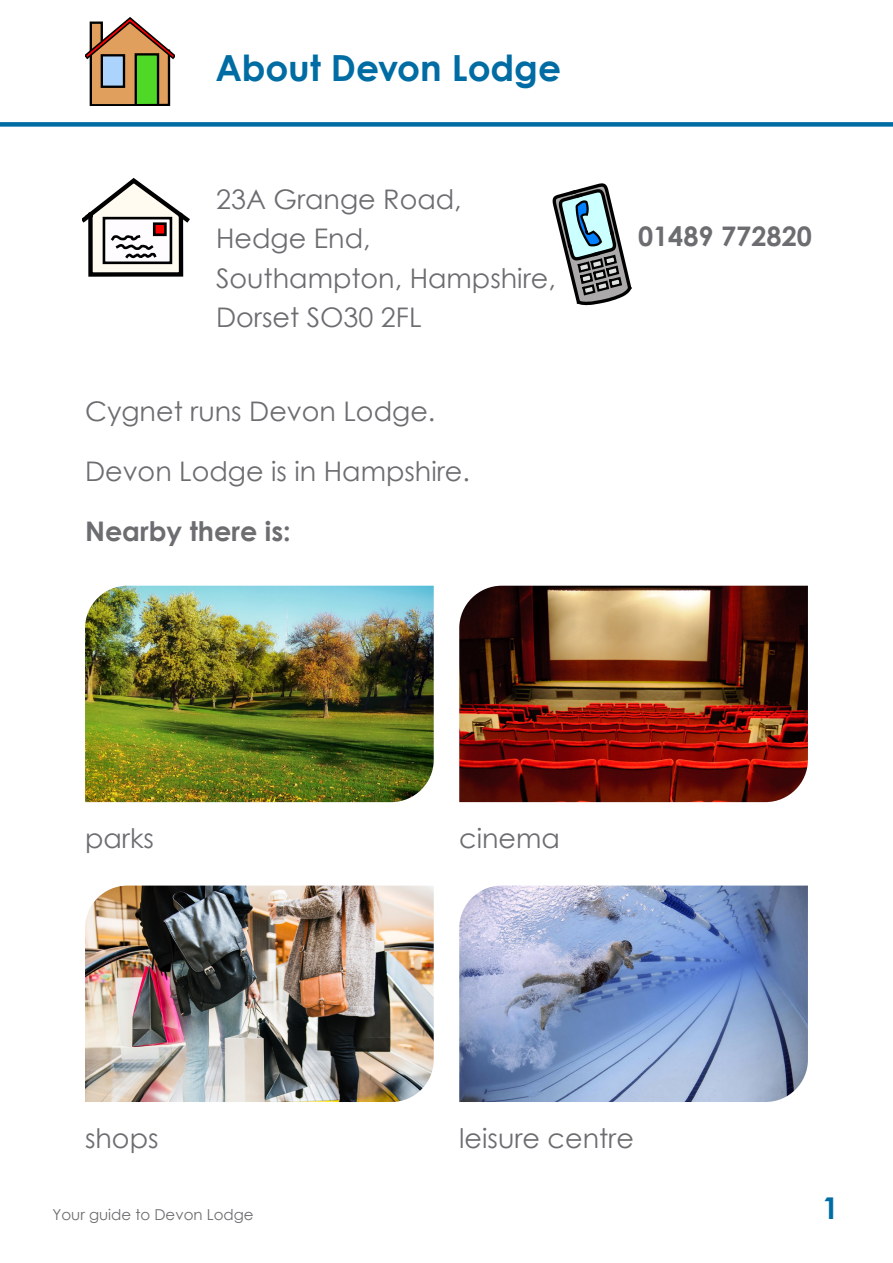
<style>
.page{position:relative;width:893px;height:1263px;background:#fff}
.page>*{position:absolute;margin:0;border:0;box-sizing:border-box;transform-origin:0 0}
.t1{font:700 36px "Century Gothic";letter-spacing:-.005em;color:#006ca4}
.t2{font:700 30px "Century Gothic";color:#006ca4}
.t3{font:27px/39px "Century Gothic";color:#6c6d70}
.t4{font:700 27px "Century Gothic";color:#6c6d70}
.t5{font:15px "Century Gothic";color:#6c6d70}
</style>
<div class="page">
<div style="left:0;top:122px;width:893px;height:5px;background:#006ca4"></div>
<svg style="left:85px;top:17px;width:89px;height:89px"></svg>
<svg style="left:82px;top:178px;width:108px;height:99px"></svg>
<svg style="left:552px;top:183px;width:80px;height:123px"></svg>
<img style="left:85px;top:586px;width:349px;height:216px">
<img style="left:459px;top:586px;width:349px;height:216px">
<img style="left:85px;top:885px;width:349px;height:217px">
<img style="left:459px;top:885px;width:349px;height:217px">
<p class="t1" style="left:215px;top:41px;width:347px">About Devon Lodge</p>
<p class="t3" style="left:216px;top:180px;width:247px">23A Grange Road,</p>
<p class="t3" style="left:216px;top:219px;width:156px">Hedge End,</p>
<p class="t3" style="left:216px;top:258px;width:341px">Southampton, Hampshire,<br>Dorset SO30 2FL</p>
<p class="t3" style="left:85px;top:392px;width:352px">Cygnet runs Devon Lodge.</p>
<p class="t3" style="left:85px;top:452px;width:386px">Devon Lodge is in Hampshire.</p>
<p class="t4" style="left:85px;top:511px;width:207px">Nearby there is:</p>
<p class="t4" style="left:638px;top:216px;width:175px">01489 772820</p>
<p class="t3" style="left:85px;top:818px;width:71px">parks</p>
<p class="t3" style="left:459px;top:818px;width:102px">cinema</p>
<p class="t3" style="left:85px;top:1118px;width:75px">shops</p>
<p class="t3" style="left:459px;top:1118px;width:176px">leisure centre</p>
<p class="t5" style="left:53px;top:1204px;width:203px">Your guide to Devon Lodge</p>
<p class="t2" style="left:822px;top:1185px;width:18px">1</p>
</div>
